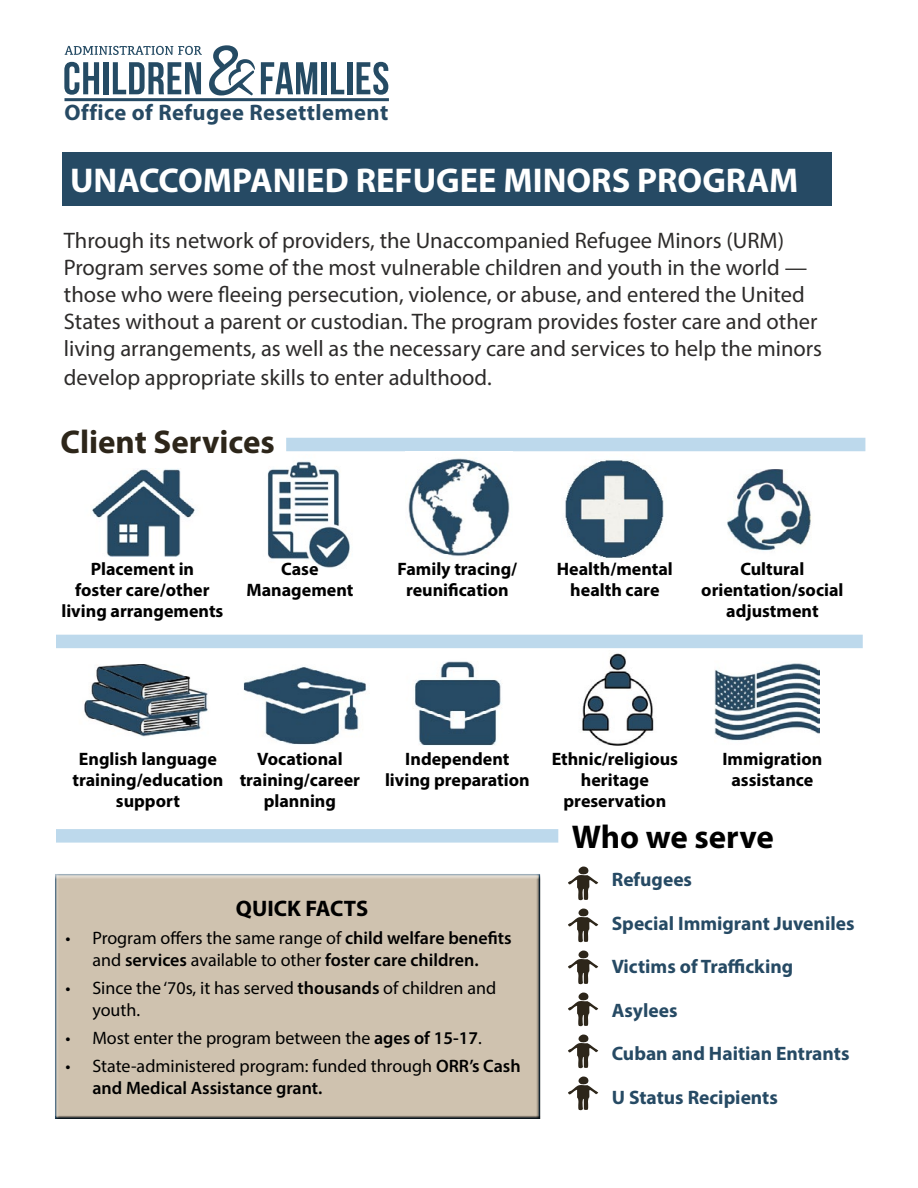
<style>
.page{position:relative;width:918px;height:1188px;background:#fff}
.page>*{position:absolute;margin:0;border:0;box-sizing:border-box;transform-origin:0 0}
.t1{font:700 34.5px "Myriad Pro";color:#fff}
.t2{font:700 33px "Myriad Pro";color:#2d261a}
.t3{font:700 33px "Myriad Pro";color:#000}
.t4{font:22.5px/27.3px "Myriad Pro";color:#2d2b2a}
.t5{font:700 22.5px "Myriad Pro";letter-spacing:.02em;color:#264a64}
.t6{font:700 22.5px "Myriad Pro";color:#000}
.t7{font:700 19.5px "Myriad Pro";color:#264a64}
.t8{font:700 18px/21px "Myriad Pro";color:#000;text-align:center}
.t9{font:18px/21.6px "Myriad Pro";color:#000}
.s1{font-weight:600}
</style>
<div class="page">
<div style="left:52px;top:871px;width:493px;height:250px;background:#000;opacity:.75"></div>
<div style="left:56px;top:635px;width:807px;height:13px;background:#bdd9ec"></div>
<div style="left:56px;top:829px;width:502px;height:14px;background:#bdd9ec"></div>
<div style="left:286px;top:438px;width:579px;height:13px;background:#bdd9ec"></div>
<svg style="left:65px;top:46px;width:137px;height:9px"></svg>
<svg style="left:64px;top:62px;width:35px;height:33px"></svg>
<div style="left:103px;top:62px;width:5px;height:32px;background:#254b64"></div>
<svg style="left:113px;top:62px;width:88px;height:32px"></svg>
<svg style="left:209px;top:45px;width:46px;height:50px"></svg>
<svg style="left:261px;top:62px;width:56px;height:32px"></svg>
<div style="left:322px;top:62px;width:5px;height:32px;background:#254b64"></div>
<svg style="left:331px;top:62px;width:13px;height:32px"></svg>
<div style="left:347px;top:62px;width:5px;height:32px;background:#254b64"></div>
<svg style="left:357px;top:62px;width:31px;height:33px"></svg>
<hr style="left:64px;top:98px;width:325px;height:3px;background:#264a64">
<svg style="left:568px;top:866px;width:30px;height:34px"></svg>
<svg style="left:568px;top:908px;width:30px;height:34px"></svg>
<svg style="left:568px;top:950px;width:30px;height:34px"></svg>
<svg style="left:568px;top:992px;width:30px;height:34px"></svg>
<svg style="left:568px;top:1034px;width:30px;height:34px"></svg>
<svg style="left:568px;top:1076px;width:30px;height:34px"></svg>
<img style="left:92px;top:469px;width:103px;height:88px">
<img style="left:84px;top:664px;width:124px;height:73px">
<img style="left:267px;top:461px;width:83px;height:107px">
<img style="left:243px;top:667px;width:124px;height:77px">
<img style="left:408px;top:458px;width:102px;height:99px">
<img style="left:414px;top:661px;width:88px;height:85px">
<img style="left:565px;top:460px;width:99px;height:99px">
<img style="left:582px;top:653px;width:72px;height:93px">
<img style="left:727px;top:470px;width:85px;height:81px">
<img style="left:715px;top:663px;width:105px;height:78px">
<div style="left:63px;top:152px;width:769px;height:54px;background:#264a64"></div>
<p class="t5" style="left:64px;top:98px;width:325px">Office of Refugee Resettlement</p>
<h1 class="t1" style="left:70px;top:157px;width:730px">UNACCOMPANIED REFUGEE MINORS PROGRAM</h1>
<p class="t4" style="left:64px;top:226px;width:760px">Through its network of providers, the Unaccompanied Refugee Minors (URM)<br>Program serves some of the most vulnerable children and youth in the world — those who were fleeing persecution, violence, or abuse, and entered the United States without a parent or custodian. The program provides foster care and other living arrangements, as well as the necessary care and services to help the minors develop appropriate skills to enter adulthood.</p>
<h2 class="t2" style="left:61px;top:421px;width:216px">Client Services</h2>
<h3 class="t8" style="left:61px;top:557px;width:163px">Placement in<br>foster care/other living arrangements</h3>
<h3 class="t8" style="left:246px;top:557px;width:108px">Case<br>Management</h3>
<h3 class="t8" style="left:398px;top:557px;width:121px">Family tracing/ reunification</h3>
<h3 class="t8" style="left:557px;top:557px;width:117px">Health/mental health care</h3>
<h3 class="t8" style="left:701px;top:557px;width:144px">Cultural orientation/social adjustment</h3>
<h3 class="t8" style="left:72px;top:748px;width:152px">English language training/education support</h3>
<h3 class="t8" style="left:240px;top:748px;width:122px">Vocational training/career planning</h3>
<h3 class="t8" style="left:385px;top:748px;width:146px">Independent living preparation</h3>
<h3 class="t8" style="left:552px;top:748px;width:128px">Ethnic/religious heritage preservation</h3>
<h3 class="t8" style="left:722px;top:748px;width:102px">Immigration assistance</h3>
<p class="t6" style="left:236px;top:893px;width:134px">QUICK FACTS</p>
<p class="t9" style="left:65px;top:927px;width:448px;text-align:center">• Program offers the same range of <span class="s1">child welfare benefits </span>and <span class="s1">services</span> available to other <span class="s1">foster care children.</span></p>
<p class="t9" style="left:92px;top:977px;width:405px;text-indent:-27px">• Since the ‘70s, it has served <span class="s1">thousands</span> of children and youth.</p>
<p class="t9" style="left:65px;top:1027px;width:418px">• Most enter the program between the <span class="s1">ages of 15-17</span>.</p>
<p class="t9" style="left:92px;top:1055px;width:430px;text-indent:-27px">• State-administered program: funded through <span class="s1">ORR’s Cash and Medical Assistance grant.</span></p>
<h3 class="t3" style="left:572px;top:816px;width:204px">Who we serve</h3>
<p class="t7" style="left:612px;top:867px;width:82px">Refugees</p>
<p class="t7" style="left:612px;top:911px;width:244px">Special Immigrant Juveniles</p>
<p class="t7" style="left:612px;top:954px;width:183px">Victims of Trafficking</p>
<p class="t7" style="left:612px;top:998px;width:67px">Asylees</p>
<p class="t7" style="left:612px;top:1041px;width:239px">Cuban and Haitian Entrants</p>
<p class="t7" style="left:612px;top:1085px;width:168px">U Status Recipients</p>
</div>
